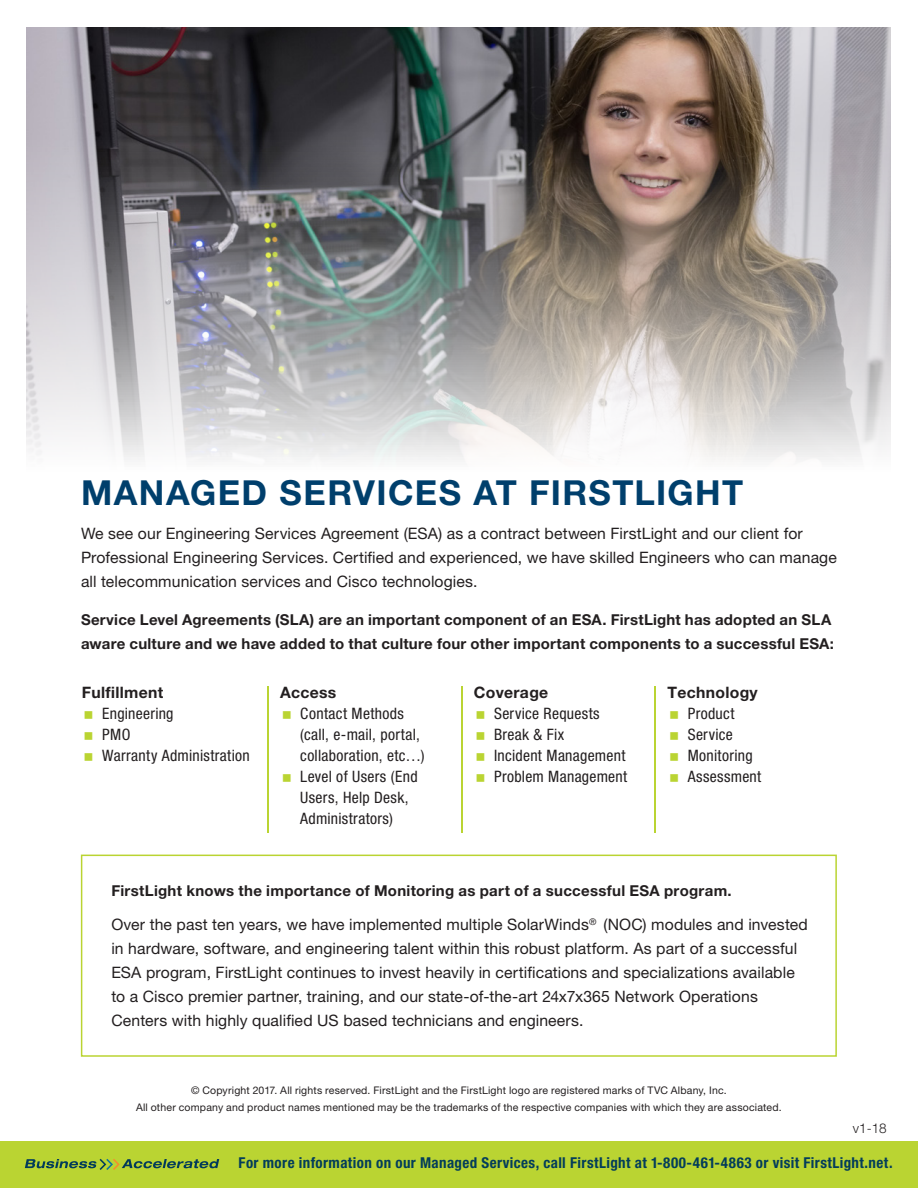
<style>
.page{position:relative;width:918px;height:1188px;background:#fff}
.page>*{position:absolute;margin:0;border:0;box-sizing:border-box;transform-origin:0 0}
.head1{font:700 34.5px "Helvetica Neue LT Pro";letter-spacing:.04em;color:#003f6c}
.Body{font:15.75px/24px "Helvetica Neue LT Pro";letter-spacing:.01em;color:#231f20}
.t1{font:condensed 15.75px/21px "Helvetica Neue LT Pro";letter-spacing:.02em;color:#231f20}
.head1-2{font:15.75px/24px "Helvetica Neue LT Pro";letter-spacing:.01em;color:#231f20}
.bullet_header{font:700 15.75px "Helvetica Neue LT Pro";letter-spacing:.02em;color:#231f20}
.head1-3{font:700 15px/24px "Helvetica Neue LT Pro";letter-spacing:.015em;color:#231f20}
.t2{font:700 condensed 15px "Helvetica Neue LT Pro";letter-spacing:.025em;color:#033d5a}
.Body-2{font:700 15px "Helvetica Neue LT Pro";letter-spacing:.02em;color:#231f20}
.t3{font:300 13.5px "Helvetica Neue LT Pro";color:#231f20}
.Body-3{font:10.5px/16.5px "Helvetica Neue LT Pro";letter-spacing:.015em;color:#231f20;text-align:center}
</style>
<div class="page">
<div style="left:0;top:1141px;width:918px;height:47px;background:#bad432"></div>
<svg style="left:25px;top:1159px;width:194px;height:11px"></svg>
<hr style="left:267px;top:686px;width:2px;height:146px;background:#bad432">
<hr style="left:461px;top:686px;width:2px;height:146px;background:#bad432">
<hr style="left:654px;top:686px;width:2px;height:146px;background:#bad432">
<div style="left:81px;top:855px;width:756px;height:202px;border:2px solid #bad432"></div>
<img style="left:27px;top:27px;width:864px;height:433px">
<p class="head1" style="left:81px;top:472px;width:664px">MANAGED SERVICES AT FIRSTLIGHT</p>
<p class="head1-2" style="left:81px;top:521px;width:757px">We see our Engineering Services Agreement (ESA) as a contract between FirstLight and our client for<br>Professional Engineering Services. Certified and experienced, we have skilled Engineers who can manage all telecommunication services and Cisco technologies.</p>
<p class="head1-3" style="left:81px;top:607px;width:754px">Service Level Agreements (SLA) are an important component of an ESA. FirstLight has adopted an SLA aware culture and we have added to that culture four other important components to a successful ESA:</p>
<p class="bullet_header" style="left:82px;top:682px;width:83px">Fulfillment</p>
<p class="t1" style="left:102px;top:702px;width:73px">Engineering</p>
<p class="t1" style="left:102px;top:723px;width:30px">PMO</p>
<p class="t1" style="left:102px;top:744px;width:149px">Warranty Administration</p>
<p class="bullet_header" style="left:280px;top:682px;width:58px">Access</p>
<p class="t1" style="left:300px;top:702px;width:126px">Contact Methods (call, e-mail, portal, collaboration, etc…)</p>
<p class="t1" style="left:300px;top:765px;width:119px">Level of Users (End<br>Users, Help Desk,<br>Administrators)</p>
<p class="bullet_header" style="left:474px;top:682px;width:76px">Coverage</p>
<p class="t1" style="left:494px;top:702px;width:107px">Service Requests</p>
<p class="t1" style="left:494px;top:723px;width:72px">Break &amp; Fix</p>
<p class="t1" style="left:494px;top:744px;width:133px">Incident Management</p>
<p class="t1" style="left:494px;top:765px;width:135px">Problem Management</p>
<p class="bullet_header" style="left:667px;top:682px;width:92px">Technology</p>
<p class="t1" style="left:688px;top:702px;width:48px">Product</p>
<p class="t1" style="left:688px;top:723px;width:47px">Service</p>
<p class="t1" style="left:688px;top:744px;width:66px">Monitoring</p>
<p class="t1" style="left:688px;top:765px;width:75px">Assessment</p>
<p class="Body-2" style="left:111px;top:881px;width:622px">FirstLight knows the importance of Monitoring as part of a successful ESA program.</p>
<p class="Body" style="left:111px;top:913px;width:698px">Over the past ten years, we have implemented multiple SolarWinds<sup>®</sup> (NOC) modules and invested in hardware, software, and engineering talent within this robust platform. As part of a successful ESA program, FirstLight continues to invest heavily in certifications and specializations available to a Cisco premier partner, training, and our state-of-the-art 24x7x365 Network Operations Centers with highly qualified US based technicians and engineers.</p>
<p class="Body-3" style="left:136px;top:1082px;width:647px">© Copyright 2017. All rights reserved. FirstLight and the FirstLight logo are registered marks of TVC Albany, Inc.<br>All other company and product names mentioned may be the trademarks of the respective companies with which they are associated.</p>
<p class="t3" style="left:853px;top:1120px;width:35px">v1-18</p>
<p class="t2" style="left:239px;top:1154px;width:655px">For more information on our Managed Services, call FirstLight at 1-800-461-4863 or visit FirstLight.net.</p>
</div>
